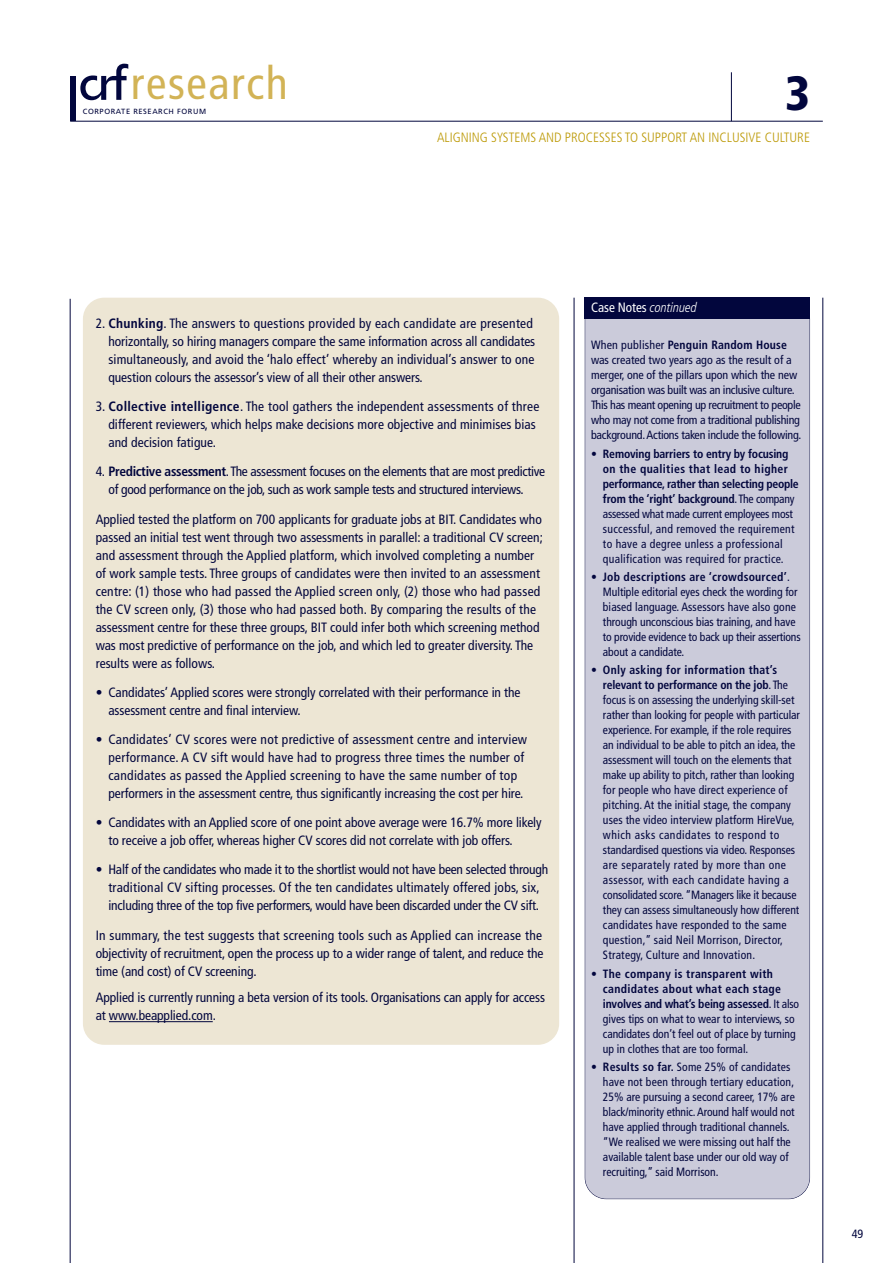
<style>
.page{position:relative;width:893px;height:1263px;background:#fff}
.page>*{position:absolute;margin:0;border:0;box-sizing:border-box;transform-origin:0 0}
.t1{font:900 condensed 48px "Frutiger";color:#02063d}
.t2{font:condensed 45.75px "Frutiger";letter-spacing:.035em;color:#d2b356}
.t3{font:condensed 13.5px/18px "Frutiger";color:#02063d}
.t4{font:condensed 13.5px/18px "Frutiger";letter-spacing:.02em;color:#02063d}
.t5{font:condensed 13.5px/18px "Frutiger";letter-spacing:-.02em;color:#02063d}
.t6{font:300 condensed 13.5px "Frutiger";color:#bc9905}
.t7{font:condensed 13.5px "Frutiger";letter-spacing:-.005em;color:#fff}
.t8{font:condensed 12px/15px "Frutiger";letter-spacing:-.005em;color:#02063d}
.t9{font:condensed 12px/15px "Frutiger";letter-spacing:.025em;color:#02063d}
.t10{font:7.5px "Frutiger";letter-spacing:.075em;color:#02063d}
.s1{font-weight:700}
.s2{font-family:"Frutiger LT Pro";font-weight:300;font-style:italic}
</style>
<div class="page">
<hr style="left:731px;top:72px;width:1px;height:49px;background:#02063d">
<hr style="left:70px;top:121px;width:753px;height:1px;background:#02063d">
<hr style="left:822px;top:298px;width:1px;height:965px;background:#02063d">
<hr style="left:70px;top:299px;width:1px;height:964px;background:#02063d">
<hr style="left:574px;top:298px;width:1px;height:965px;background:#02063d">
<div style="left:70px;top:77px;width:6px;height:44px;background:#02063d"></div>
<svg style="left:80px;top:64px;width:48px;height:36px"></svg>
<div style="left:585px;top:298px;width:225px;height:901px;background:#cbcbda;border-radius:21px"></div>
<div style="left:585px;top:298px;width:225px;height:21px;background:#02063d"></div>
<div style="left:83px;top:298px;width:476px;height:747px;background:#ede6d4;border-radius:21px"></div>
<hr style="left:109px;top:1021px;width:104px;height:1px;background:#02063d">
<h2 class="t2" style="left:131px;top:65px;width:158px">research</h2>
<p class="t10" style="left:83px;top:108px;width:125px">CORPORATE RESEARCH FORUM</p>
<h1 class="t1" style="left:785px;top:74px;width:26px">3</h1>
<p class="t6" style="left:437px;top:132px;width:374px">ALIGNING SYSTEMS AND PROCESSES TO SUPPORT AN INCLUSIVE CULTURE</p>
<p class="t3" style="left:108px;top:315px;width:428px;text-indent:-13px">2. <span class="s1">Chunking</span>. The answers to questions provided by each candidate are presented horizontally, so hiring managers compare the same information across all candidates simultaneously, and avoid the ‘halo effect’ whereby an individual’s answer to one question colours the assessor’s view of all their other answers.</p>
<p class="t3" style="left:108px;top:399px;width:432px;text-indent:-13px">3. <span class="s1">Collective intelligence</span>. The tool gathers the independent assessments of three different reviewers, which helps make decisions more objective and minimises bias and decision fatigue.</p>
<p class="t5" style="left:108px;top:464px;width:438px;text-indent:-13px">4. <span class="s1">Predictive assessment</span>.The assessment focuses on the elements that are most predictive of good performance on the job, such as work sample tests and structured interviews.</p>
<p class="t3" style="left:96px;top:511px;width:449px">Applied tested the platform on 700 applicants for graduate jobs at BIT. Candidates who passed an initial test went through two assessments in parallel: a traditional CV screen; and assessment through the Applied platform, which involved completing a number of work sample tests. Three groups of candidates were then invited to an assessment centre: (1) those who had passed the Applied screen only, (2) those who had passed the CV screen only, (3) those who had passed both. By comparing the results of the assessment centre for these three groups, BIT could infer both which screening method was most predictive of performance on the job, and which led to greater diversity. The results were as follows.</p>
<p class="t3" style="left:108px;top:684px;width:414px;text-indent:-13px">• Candidates’ Applied scores were strongly correlated with their performance in the assessment centre and final interview.</p>
<p class="t4" style="left:108px;top:731px;width:420px;text-indent:-13px">• Candidates’ CV scores were not predictive of assessment centre and interview performance. A CV sift would have had to progress three times the number of candidates as passed the Applied screening to have the same number of top performers in the assessment centre, thus significantly increasing the cost per hire.</p>
<p class="t3" style="left:108px;top:815px;width:435px;text-indent:-13px">• Candidates with an Applied score of one point above average were 16.7% more likely to receive a job offer, whereas higher CV scores did not correlate with job offers.</p>
<p class="t3" style="left:96px;top:862px;width:454px;text-align:center">• Half of the candidates who made it to the shortlist would not have been selected through traditional CV sifting processes. Of the ten candidates ultimately offered jobs, six, including three of the top five performers, would have been discarded under the CV sift.</p>
<p class="t3" style="left:96px;top:927px;width:449px;text-align:justify">In summary, the test suggests that screening tools such as Applied can increase the objectivity of recruitment, open the process up to a wider range of talent, and reduce the time (and cost) of CV screening.</p>
<p class="t3" style="left:96px;top:989px;width:451px">Applied is currently running a beta version of its tools. Organisations can apply for access at www.beapplied.com.</p>
<p class="t7" style="left:591px;top:302px;width:107px">Case Notes <span class="s2">continued</span></p>
<p class="t8" style="left:591px;top:338px;width:212px">When publisher <span class="s1">Penguin Random House </span>was created two years ago as the result of a merger, one of the pillars upon which the new organisation was built was an inclusive culture.<br>This has meant opening up recruitment to people who may not come from a traditional publishing background.Actions taken include the following.</p>
<p class="t9" style="left:603px;top:447px;width:197px;text-indent:-12px">• <span class="s1">Removing barriers to entry by focusing on the qualities that lead to higher performance, rather than selecting people from the ‘right’ background</span>.The company assessed what made current employees most successful, and removed the requirement to have a degree unless a professional qualification was required for practice.</p>
<p class="t8" style="left:603px;top:570px;width:199px;text-indent:-12px">• <span class="s1">Job descriptions are ‘crowdsourced’</span>.<br>Multiple editorial eyes check the wording for biased language. Assessors have also gone through unconscious bias training, and have to provide evidence to back up their assertions about a candidate.</p>
<p class="t8" style="left:603px;top:664px;width:199px;text-indent:-12px">• <span class="s1">Only asking for information that’s relevant to performance on the job</span>. The focus is on assessing the underlying skill-set rather than looking for people with particular experience. For example, if the role requires an individual to be able to pitch an idea, the assessment will touch on the elements that make up ability to pitch, rather than looking for people who have direct experience of pitching. At the initial stage, the company uses the video interview platform HireVue, which asks candidates to respond to standardised questions via video. Responses are separately rated by more than one assessor, with each candidate having a consolidated score. “Managers like it because they can assess simultaneously how different candidates have responded to the same question,” said Neil Morrison, Director, Strategy, Culture and Innovation.</p>
<p class="t8" style="left:603px;top:967px;width:198px;text-indent:-12px">• <span class="s1">The company is transparent with candidates about what each stage involves and what’s being assessed</span>. It also gives tips on what to wear to interviews, so candidates don’t feel out of place by turning up in clothes that are too formal.</p>
<p class="t8" style="left:603px;top:1060px;width:193px;text-indent:-12px">• <span class="s1">Results so far.</span> Some 25% of candidates have not been through tertiary education, 25% are pursuing a second career, 17% are black/minority ethnic.Around half would not have applied through traditional channels. “We realised we were missing out half the available talent base under our old way of recruiting,” said Morrison.</p>
<p class="t8" style="left:852px;top:1227px;width:13px">49</p>
</div>
